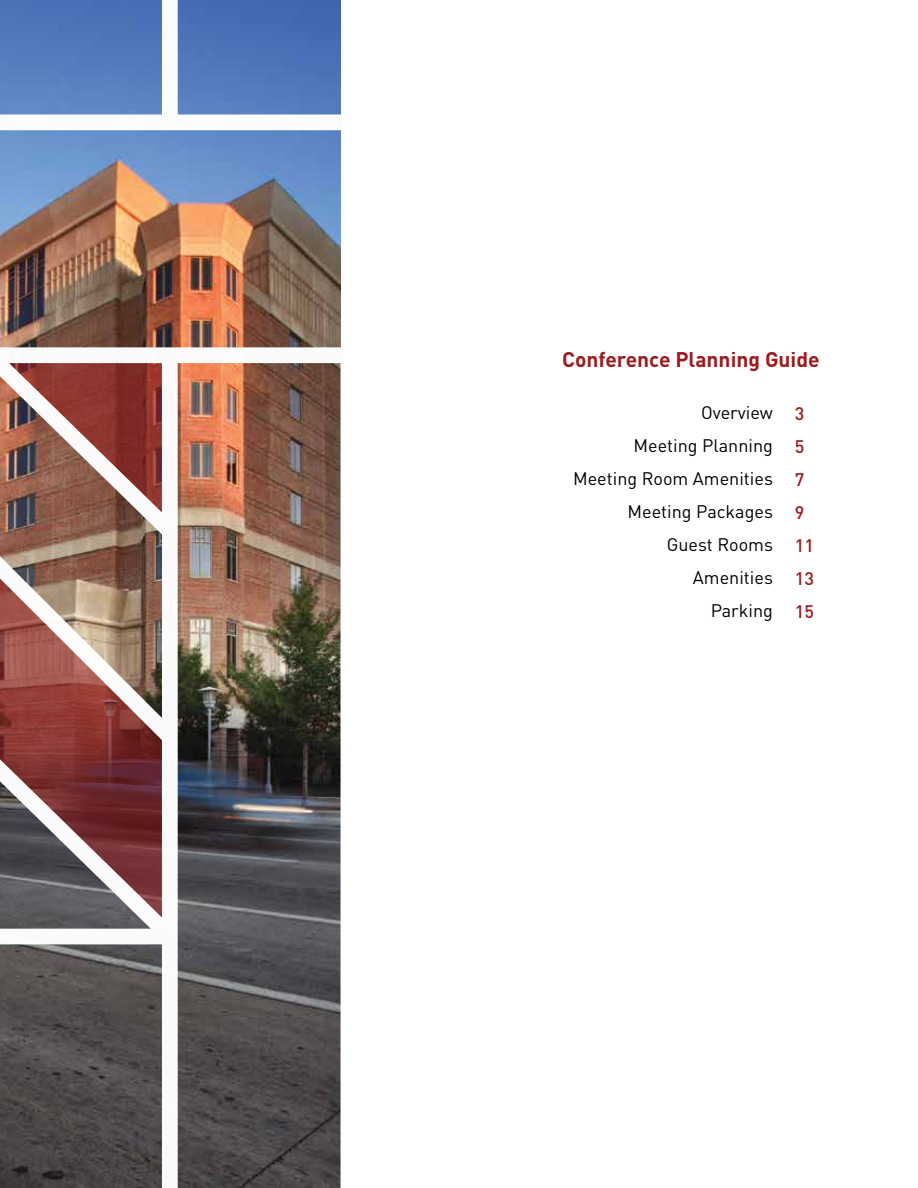
<style>
.page{position:relative;width:918px;height:1188px;background:#fff}
.page>*{position:absolute;margin:0;border:0;box-sizing:border-box;transform-origin:0 0}
.t1{font:700 21px "DIN";color:#9b1c1f}
.t2{font:18px/33px "DIN";color:#000;text-align:right}
.t3{font:500 18px/33px "DIN";color:#9b1c1f}
</style>
<div class="page">
<img style="left:0;top:0;width:340px;height:1188px">
<div style="left:162px;top:0;width:16px;height:122px;background:#fff"></div>
<div style="left:0;top:114px;width:340px;height:16px;background:#fff"></div>
<div style="left:0;top:347px;width:340px;height:16px;background:#fff"></div>
<hr style="left:0;top:122px;width:1px;height:1066px;background:#fff">
<div style="left:162px;top:355px;width:16px;height:833px;background:#fff"></div>
<img style="left:0;top:332px;width:192px;height:627px">
<svg style="left:326px;top:333px;width:14px;height:626px;background:#5d5049"></svg>
<p class="t1" style="left:562px;top:346px;width:259px">Conference Planning Guide</p>
<p class="t2" style="left:573px;top:396px;width:201px">Overview<br>Meeting Planning<br>Meeting Room Amenities<br>Meeting Packages<br>Guest Rooms<br>Amenities<br>Parking</p>
<p class="t3" style="left:795px;top:396px;width:21px">3<br>5<br>7<br>9<br>11<br>13<br>15</p>
</div>
